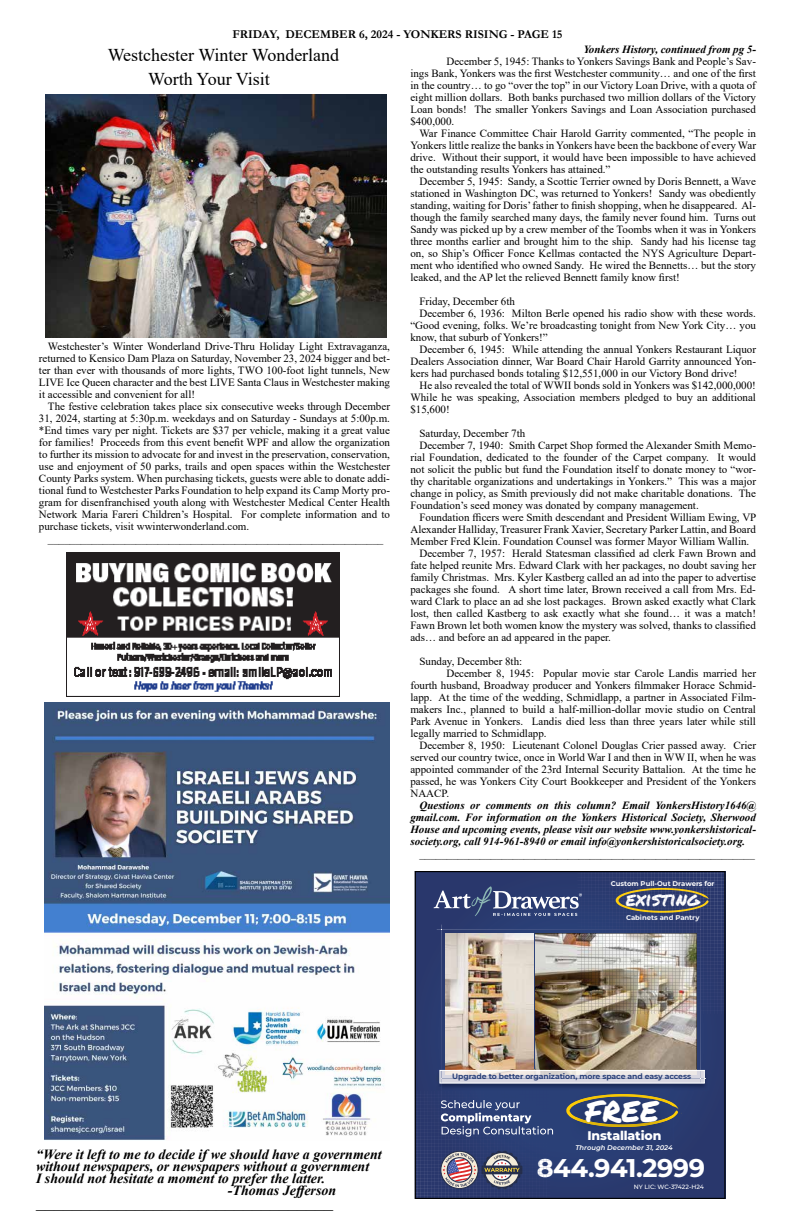
<style>
.page{position:relative;width:792px;height:1224px;background:#fff}
.page>*{position:absolute;margin:0;border:0;box-sizing:border-box;transform-origin:0 0}
.t1{font:29.5px "Permanent Marker Pro";color:#fff}
.t2{font:700 25.6px "Montserrat";letter-spacing:-.02em;color:#fff}
.t3{font:19.3px "Permanent Marker Pro";color:#fff}
.t4{font:18px/24px "Times New Roman";color:#000}
.t5{font:italic 700 14px "Times New Roman";color:#000}
.t6{font:800 12.5px "Montserrat";letter-spacing:-.01em;color:#fff}
.t7{font:700 12px "Garamond";color:#000}
.t8{font:11px/12px "Times New Roman";color:#000;text-align:justify}
.t9{font:italic 700 11px/12px "Times New Roman";color:#000;text-align:justify}
.t10{font:700 7.7px "Montserrat";letter-spacing:-.01em;color:#2a4078}
.t11{font:700 6.9px "Montserrat";color:#fff}
.t12{font:italic 600 6.8px "Montserrat";color:#fff}
.t13{font:500 6.2px "Montserrat";color:#fff}
</style>
<div class="page">
<img style="left:415px;top:871px;width:310px;height:328px">
<svg style="left:416px;top:1070px;width:289px;height:119px;background:#4d5a84"></svg>
<img style="left:570px;top:1090px;width:103px;height:4px">
<img style="left:570px;top:1094px;width:103px;height:33px">
<img style="left:67px;top:553px;width:273px;height:144px">
<img style="left:44px;top:702px;width:346px;height:438px">
<img style="left:45px;top:94px;width:342px;height:243px">
<p class="t7" style="left:232px;top:26px;width:332px">FRIDAY, DECEMBER 6, 2024 - YONKERS RISING - PAGE 15</p>
<h3 class="t4" style="left:148px;top:42px;width:193px;text-indent:-40px">Westchester Winter Wonderland<br>Worth Your Visit</h3>
<p class="t8" style="left:39px;top:340px;width:353px;text-indent:9px">Westchester’s Winter Wonderland Drive-Thru Holiday Light Extravaganza, returned to Kensico Dam Plaza on Saturday, November 23, 2024 bigger and bet&shy;ter than ever with thousands of more lights, TWO 100-foot light tunnels, New LIVE Ice Queen character and the best LIVE Santa Claus in Westchester making it accessible and convenient for all!</p>
<p class="t8" style="left:39px;top:400px;width:353px;text-indent:9px">The festive celebration takes place six consecutive weeks through December 31, 2024, starting at 5:30p.m. weekdays and on Saturday - Sundays at 5:00p.m. *End times vary per night. Tickets are $37 per vehicle, making it a great value for families! Proceeds from this event benefit WPF and allow the organization to further its mission to advocate for and invest in the preservation, conservation, use and enjoyment of 50 parks, trails and open spaces within the Westchester County Parks system. When purchasing tickets, guests were able to donate addi&shy;tional fund to Westchester Parks Foundation to help expand its Camp Morty pro&shy;gram for disenfranchised youth along with Westchester Medical Center Health Network Maria Fareri Children’s Hospital. For complete information and to purchase tickets, visit wwinterwonderland.com.</p>
<p class="t8" style="left:48px;top:532px;width:337px">_____________________________________________________________</p>
<p class="t9" style="left:583px;top:43px;width:174px">Yonkers History, continued from pg 5-</p>
<p class="t8" style="left:410px;top:55px;width:347px;text-indent:36px">December 5, 1945: Thanks to Yonkers Savings Bank and People’s Sav&shy;ings Bank, Yonkers was the first Westchester community… and one of the first in the country… to go “over the top” in our Victory Loan Drive, with a quota of eight million dollars. Both banks purchased two million dollars of the Victory Loan bonds! The smaller Yonkers Savings and Loan Association purchased $400,000.</p>
<p class="t8" style="left:410px;top:127px;width:347px;text-indent:9px">War Finance Committee Chair Harold Garrity commented, “The people in Yonkers little realize the banks in Yonkers have been the backbone of every War drive. Without their support, it would have been impossible to have achieved the outstanding results Yonkers has attained.”</p>
<p class="t8" style="left:410px;top:175px;width:347px;text-indent:9px">December 5, 1945: Sandy, a Scottie Terrier owned by Doris Bennett, a Wave stationed in Washington DC, was returned to Yonkers! Sandy was obediently standing, waiting for Doris’ father to finish shopping, when he disappeared. Al&shy;though the family searched many days, the family never found him. Turns out Sandy was picked up by a crew member of the Toombs when it was in Yonkers three months earlier and brought him to the ship. Sandy had his license tag on, so Ship’s Officer Fonce Kellmas contacted the NYS Agriculture Depart&shy;ment who identified who owned Sandy. He wired the Bennetts… but the story leaked, and the AP let the relieved Bennett family know first!</p>
<p class="t8" style="left:419px;top:295px;width:97px">Friday, December 6th</p>
<p class="t8" style="left:419px;top:307px;width:338px">December 6, 1936: Milton Berle opened his radio show with these words.</p>
<p class="t8" style="left:410px;top:319px;width:347px">“Good evening, folks. We’re broadcasting tonight from New York City… you</p>
<p class="t8" style="left:410px;top:331px;width:139px">know, that suburb of Yonkers!”</p>
<p class="t8" style="left:419px;top:343px;width:338px">December 6, 1945: While attending the annual Yonkers Restaurant Liquor</p>
<p class="t8" style="left:410px;top:355px;width:347px">Dealers Association dinner, War Board Chair Harold Garrity announced Yon-</p>
<p class="t8" style="left:410px;top:367px;width:329px">kers had purchased bonds totaling $12,551,000 in our Victory Bond drive!</p>
<p class="t8" style="left:419px;top:379px;width:338px">He also revealed the total of WWII bonds sold in Yonkers was $142,000,000!</p>
<p class="t8" style="left:410px;top:391px;width:347px">While he was speaking, Association members pledged to buy an additional</p>
<p class="t8" style="left:410px;top:403px;width:41px">$15,600!</p>
<p class="t8" style="left:419px;top:427px;width:107px">Saturday, December 7th</p>
<p class="t8" style="left:419px;top:439px;width:338px">December 7, 1940: Smith Carpet Shop formed the Alexander Smith Memo-</p>
<p class="t8" style="left:410px;top:451px;width:347px">rial Foundation, dedicated to the founder of the Carpet company. It would</p>
<p class="t8" style="left:410px;top:463px;width:347px">not solicit the public but fund the Foundation itself to donate money to “wor-</p>
<p class="t8" style="left:410px;top:475px;width:347px">thy charitable organizations and undertakings in Yonkers.” This was a major</p>
<p class="t8" style="left:410px;top:487px;width:347px">change in policy, as Smith previously did not make charitable donations. The</p>
<p class="t8" style="left:410px;top:499px;width:290px">Foundation’s seed money was donated by company management.</p>
<p class="t8" style="left:419px;top:511px;width:339px">Foundation fficers were Smith descendant and President William Ewing, VP</p>
<p class="t8" style="left:410px;top:523px;width:347px">Alexander Halliday, Treasurer Frank Xavier, Secretary Parker Lattin, and Board</p>
<p class="t8" style="left:410px;top:535px;width:340px">Member Fred Klein. Foundation Counsel was former Mayor William Wallin.</p>
<p class="t8" style="left:419px;top:547px;width:338px">December 7, 1957: Herald Statesman classified ad clerk Fawn Brown and</p>
<p class="t8" style="left:410px;top:559px;width:347px">fate helped reunite Mrs. Edward Clark with her packages, no doubt saving her</p>
<p class="t8" style="left:410px;top:571px;width:347px">family Christmas. Mrs. Kyler Kastberg called an ad into the paper to advertise</p>
<p class="t8" style="left:410px;top:583px;width:347px">packages she found. A short time later, Brown received a call from Mrs. Ed-</p>
<p class="t8" style="left:410px;top:595px;width:347px">ward Clark to place an ad she lost packages. Brown asked exactly what Clark</p>
<p class="t8" style="left:410px;top:607px;width:347px">lost, then called Kastberg to ask exactly what she found… it was a match!</p>
<p class="t8" style="left:410px;top:619px;width:347px">Fawn Brown let both women know the mystery was solved, thanks to classified</p>
<p class="t8" style="left:410px;top:631px;width:202px">ads… and before an ad appeared in the paper.</p>
<p class="t8" style="left:419px;top:655px;width:104px">Sunday, December 8th:</p>
<p class="t8" style="left:446px;top:667px;width:311px">December 8, 1945: Popular movie star Carole Landis married her</p>
<p class="t8" style="left:410px;top:679px;width:347px">fourth husband, Broadway producer and Yonkers filmmaker Horace Schmid-</p>
<p class="t8" style="left:410px;top:691px;width:347px">lapp. At the time of the wedding, Schmidlapp, a partner in Associated Film-</p>
<p class="t8" style="left:410px;top:703px;width:347px">makers Inc., planned to build a half-million-dollar movie studio on Central</p>
<p class="t8" style="left:410px;top:715px;width:347px">Park Avenue in Yonkers. Landis died less than three years later while still</p>
<p class="t8" style="left:410px;top:727px;width:138px">legally married to Schmidlapp.</p>
<p class="t8" style="left:419px;top:739px;width:338px">December 8, 1950: Lieutenant Colonel Douglas Crier passed away. Crier</p>
<p class="t8" style="left:410px;top:751px;width:347px">served our country twice, once in World War I and then in WW II, when he was</p>
<p class="t8" style="left:410px;top:763px;width:347px">appointed commander of the 23rd Internal Security Battalion. At the time he</p>
<p class="t8" style="left:410px;top:775px;width:347px">passed, he was Yonkers City Court Bookkeeper and President of the Yonkers</p>
<p class="t8" style="left:410px;top:787px;width:40px">NAACP.</p>
<p class="t9" style="left:410px;top:799px;width:347px;text-indent:9px">Questions or comments on this column? Email YonkersHistory1646@ gmail.com. For information on the Yonkers Historical Society, Sherwood House and upcoming events, please visit our website www.yonkershistorical&shy;society.org, call 914-961-8940 or email info@yonkershistoricalsociety.org.</p>
<p class="t8" style="left:419px;top:847px;width:337px">_____________________________________________________________</p>
<p class="t11" style="left:611px;top:879px;width:105px">Custom Pull-Out Drawers for</p>
<h3 class="t3" style="left:626px;top:885px;width:75px">existing</h3>
<p class="t11" style="left:626px;top:912px;width:75px">Cabinets and Pantry</p>
<p class="t5" style="left:36px;top:1145px;width:347px">“Were it left to me to decide if we should have a government</p>
<p class="t5" style="left:36px;top:1157px;width:335px">without newspapers, or newspapers without a government</p>
<p class="t5" style="left:36px;top:1169px;width:291px">I should not hesitate a moment to prefer the latter.</p>
<p class="t5" style="left:228px;top:1181px;width:110px">-Thomas Jefferson</p>
<h3 class="t4" style="left:36px;top:1189px;width:298px">_________________________________</h3>
<p class="t10" style="left:452px;top:1071px;width:240px">Upgrade to better organization, more space and easy access</p>
<h1 class="t1" style="left:585px;top:1089px;width:75px">FREE</h1>
<p class="t6" style="left:588px;top:1126px;width:75px">Installation</p>
<p class="t12" style="left:576px;top:1143px;width:99px">Through December 31, 2024</p>
<h2 class="t2" style="left:537px;top:1150px;width:170px">844.941.2999</h2>
<p class="t13" style="left:634px;top:1183px;width:72px">NY LIC: WC-37422-H24</p>
</div>
